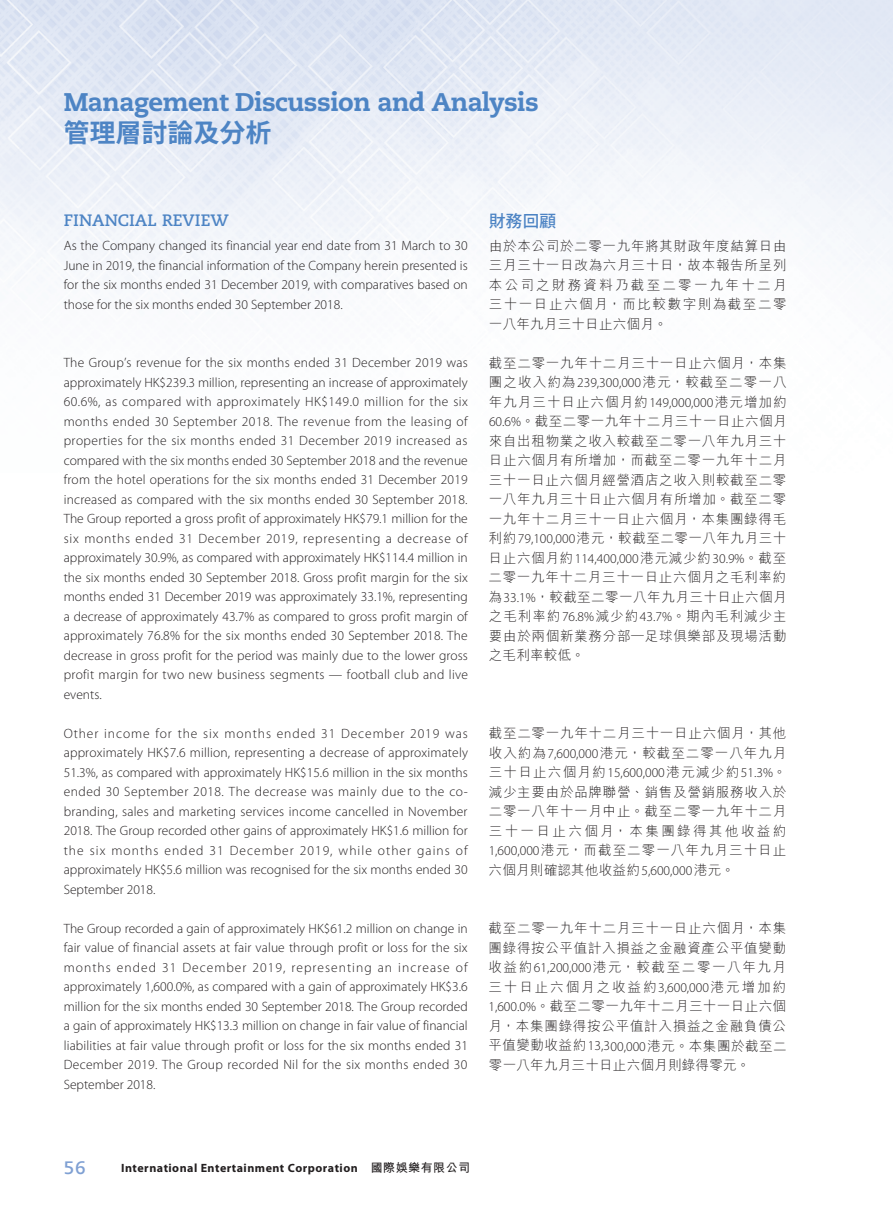
<style>
.page{position:relative;width:893px;height:1212px;background:#fff}
.page>*{position:absolute;margin:0;border:0;box-sizing:border-box;transform-origin:0 0}
.t1{font:800 25.5px "Caecilia LT Std";letter-spacing:-.02em;color:#4d84c4}
.t2{font:700 25.5px "Koz Go Pr 6 N";letter-spacing:.02em;color:#4d84c4}
.t3{font:700 18px "Caecilia LT Std";color:#7fa0d3}
.t4{font:700 16.5px "Caecilia LT Std";color:#4d84c4}
.t5{font:500 16.5px "Koz Go Pr 6 N";color:#4d84c4}
.t6{font:300 13.5px/19.5px "Myriad Pro";color:#231f20;text-align:justify}
.t7{font:300 13.5px/19.5px "M Hei HK";letter-spacing:.055em;color:#231f20;text-align:justify}
.t8{font:700 12px "Myriad Pro";letter-spacing:.04em;color:#231f20}
.s1{font-family:"Myriad Pro"}
.s2{font-family:"M Hei HK"}
</style>
<div class="page">
<img style="left:0;top:0;width:893px;height:295px">
<h1 class="t1" style="left:64px;top:86px;width:477px">Management Discussion and Analysis</h1>
<h1 class="t2" style="left:64px;top:118px;width:209px">管理層討論及分析</h1>
<p class="t4" style="left:64px;top:211px;width:166px">FINANCIAL REVIEW</p>
<p class="t6" style="left:64px;top:236px;width:405px">As the Company changed its financial year end date from 31 March to 30<br>June in 2019, the financial information of the Company herein presented is for the six months ended 31 December 2019, with comparatives based on those for the six months ended 30 September 2018.</p>
<p class="t6" style="left:64px;top:353px;width:406px">The Group’s revenue for the six months ended 31 December 2019 was approximately HK$239.3 million, representing an increase of approximately 60.6%, as compared with approximately HK$149.0 million for the six months ended 30 September 2018. The revenue from the leasing of properties for the six months ended 31 December 2019 increased as compared with the six months ended 30 September 2018 and the revenue from the hotel operations for the six months ended 31 December 2019 increased as compared with the six months ended 30 September 2018.<br>The Group reported a gross profit of approximately HK$79.1 million for the six months ended 31 December 2019, representing a decrease of approximately 30.9%, as compared with approximately HK$114.4 million in the six months ended 30 September 2018. Gross profit margin for the six months ended 31 December 2019 was approximately 33.1%, representing a decrease of approximately 43.7% as compared to gross profit margin of approximately 76.8% for the six months ended 30 September 2018. The decrease in gross profit for the period was mainly due to the lower gross profit margin for two new business segments — football club and live events.</p>
<p class="t6" style="left:64px;top:723px;width:406px">Other income for the six months ended 31 December 2019 was approximately HK$7.6 million, representing a decrease of approximately 51.3%, as compared with approximately HK$15.6 million in the six months ended 30 September 2018. The decrease was mainly due to the co&shy;branding, sales and marketing services income cancelled in November 2018. The Group recorded other gains of approximately HK$1.6 million for the six months ended 31 December 2019, while other gains of approximately HK$5.6 million was recognised for the six months ended 30<br>September 2018.</p>
<p class="t6" style="left:64px;top:918px;width:406px">The Group recorded a gain of approximately HK$61.2 million on change in fair value of financial assets at fair value through profit or loss for the six months ended 31 December 2019, representing an increase of approximately 1,600.0%, as compared with a gain of approximately HK$3.6 million for the six months ended 30 September 2018. The Group recorded a gain of approximately HK$13.3 million on change in fair value of financial liabilities at fair value through profit or loss for the six months ended 31<br>December 2019. The Group recorded Nil for the six months ended 30<br>September 2018.</p>
<p class="t5" style="left:489px;top:212px;width:68px">財務回顧</p>
<p class="t7" style="left:489px;top:236px;width:299px">由於本公司於二零一九年將其財政年度結算日由三月三十一日改為六月三十日，故本報告所呈列本公司之財務資料乃截至二零一九年十二月三十一日止六個月，而比較數字則為截至二零一八年九月三十日止六個月。</p>
<p class="t7" style="left:489px;top:353px;width:299px">截至二零一九年十二月三十一日止六個月，本集團之收入約為<span class="s1">239,300,000</span>港元，較截至二零一八年九月三十日止六個月約<span class="s1">149,000,000</span>港元增加約<span class="s1">60.6%</span>。截至二零一九年十二月三十一日止六個月來自出租物業之收入較截至二零一八年九月三十日止六個月有所增加，而截至二零一九年十二月三十一日止六個月經營酒店之收入則較截至二零一八年九月三十日止六個月有所增加。截至二零一九年十二月三十一日止六個月，本集團錄得毛利約<span class="s1">79,100,000</span>港元，較截至二零一八年九月三十</p>
<p class="t6" style="left:489px;top:548px;width:299px"><span class="s2">日止六個月約</span>114,400,000<span class="s2">港元減少約</span>30.9%<span class="s2">。截至</span></p>
<p class="t7" style="left:488px;top:567px;width:300px">二零一九年十二月三十一日止六個月之毛利率約為<span class="s1">33.1%</span>，較截至二零一八年九月三十日止六個月之毛利率約<span class="s1">76.8%</span>減少約<span class="s1">43.7%</span>。期內毛利減少主要由於兩個新業務分部<sup>—</sup>足球俱樂部及現場活動之毛利率較低。</p>
<p class="t7" style="left:489px;top:723px;width:299px">截至二零一九年十二月三十一日止六個月，其他收入約為<span class="s1">7,600,000</span>港元，較截至二零一八年九月</p>
<p class="t6" style="left:489px;top:763px;width:299px"><span class="s2">三十日止六個月約</span>15,600,000<span class="s2">港元減少約</span>51.3%<span class="s2">。</span></p>
<p class="t7" style="left:489px;top:782px;width:299px">減少主要由於品牌聯營、銷售及營銷服務收入於二零一八年十一月中止。截至二零一九年十二月三十一日止六個月，本集團錄得其他收益約<span class="s1">1,600,000</span>港元，而截至二零一八年九月三十日止六個月則確認其他收益約<span class="s1">5,600,000</span>港元。</p>
<p class="t7" style="left:488px;top:918px;width:300px">截至二零一九年十二月三十一日止六個月，本集團錄得按公平值計入損益之金融資產公平值變動收益約<span class="s1">61,200,000</span>港元，較截至二零一八年九月三十日止六個月之收益約<span class="s1">3,600,000</span>港元增加約<span class="s1">1,600.0%</span>。截至二零一九年十二月三十一日止六個月，本集團錄得按公平值計入損益之金融負債公平值變動收益約<span class="s1">13,300,000</span>港元。本集團於截至二零一八年九月三十日止六個月則錄得零元。</p>
<h2 class="t3" style="left:64px;top:1157px;width:24px">56</h2>
<p class="t8" style="left:121px;top:1160px;width:350px">International Entertainment Corporation <span class="s2">國際娛樂有限公司</span></p>
</div>
